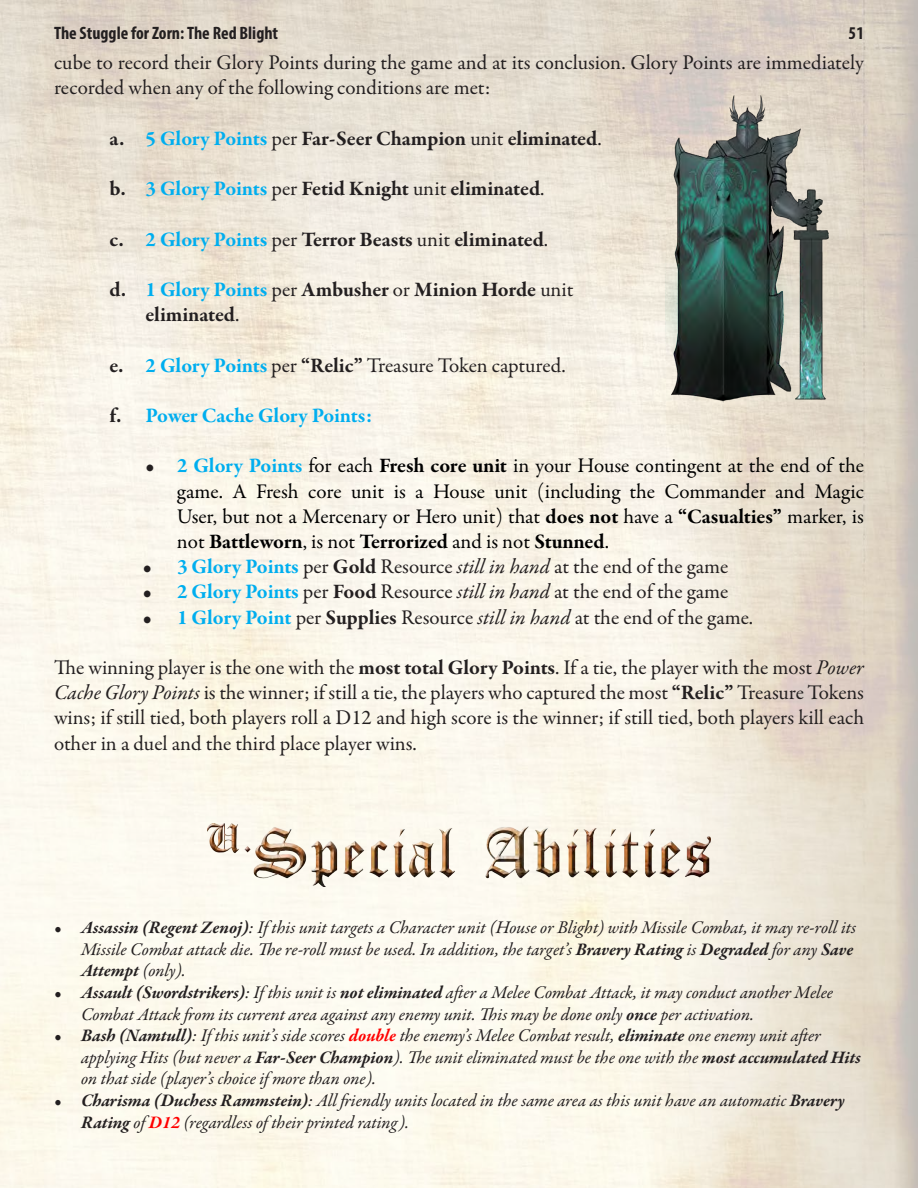
<style>
.page{position:relative;width:918px;height:1188px;background:#fff}
.page>*{position:absolute;margin:0;border:0;box-sizing:border-box;transform-origin:0 0}
.Paragraph_Style_6{font:21px/25.2px "Garamond Premr Pro";color:#231f20}
.Paragraph_Style_6-2{font:21px "Garamond Premr Pro";letter-spacing:-.005em;color:#000}
.Paragraph_Style_6-3{font:700 21px "Garamond Premr Pro";letter-spacing:-.01em;color:#231f20}
.Paragraph_Style_6-4{font:700 21px "Garamond Premr Pro";color:#000}
.Paragraph_Style_6-5{font:700 21px "Garamond Premr Pro";letter-spacing:-.01em;color:#00aeef}
.t1{font:italic 18px/21.6px "Garamond Premr Pro";letter-spacing:-.005em;color:#231f20}
.t2{font:700 condensed 18px "Myriad Pro";color:#231f20}
.s1{color:#00aeef}
.s2{font-weight:400}
.s3{font-weight:700}
.s4{font-weight:700;color:#00aeef}
.s5{color:#231f20}
.s6{font-style:italic}
.s7{font-weight:700;color:#f00}
</style>
<div class="page">
<img style="left:0;top:0;width:918px;height:1188px">
<img style="left:665px;top:95px;width:164px;height:307px">
<img style="left:208px;top:824px;width:502px;height:62px">
<p class="t2" style="left:54px;top:22px;width:226px">The Stuggle for Zorn: The Red Blight</p>
<p class="t2" style="left:849px;top:22px;width:17px">51</p>
<p class="Paragraph_Style_6" style="left:54px;top:51px;width:811px">cube to record their Glory Points during the game and at its conclusion. Glory Points are immediately recorded when any of the following conditions are met:</p>
<p class="Paragraph_Style_6-3" style="left:110px;top:125px;width:494px">a. <span class="s1">5 Glory Points</span> <span class="s2">per</span> Far-Seer Champion <span class="s2">unit</span> eliminated<span class="s2">.</span></p>
<p class="Paragraph_Style_6-3" style="left:110px;top:176px;width:437px">b. <span class="s1">3 Glory Points</span> <span class="s2">per</span> Fetid Knight <span class="s2">unit</span> eliminated<span class="s2">.</span></p>
<p class="Paragraph_Style_6-3" style="left:110px;top:226px;width:440px">c. <span class="s1">2 Glory Points</span> <span class="s2">per</span> Terror Beasts <span class="s2">unit</span> eliminated<span class="s2">.</span></p>
<p class="Paragraph_Style_6-3" style="left:110px;top:277px;width:466px">d. <span class="s1">1 Glory Points</span> <span class="s2">per</span> Ambusher <span class="s2">or</span> Minion Horde <span class="s2">unit</span></p>
<p class="Paragraph_Style_6-3" style="left:146px;top:302px;width:95px">eliminated<span class="s2">.</span></p>
<p class="Paragraph_Style_6" style="left:110px;top:353px;width:458px"><span class="s3">e.</span> <span class="s4">2 Glory Points</span> per <span class="s3">“Relic”</span> Treasure Token captured.</p>
<p class="Paragraph_Style_6-5" style="left:110px;top:403px;width:264px"><span class="s5">f.</span> Power Cache Glory Points:</p>
<p class="Paragraph_Style_6-2" style="left:145px;top:453px;width:720px"><span class="s5">•</span> <span class="s4">2 Glory Points</span> for each <span class="s3">Fresh core unit</span> in your House contingent at the end of the</p>
<p class="Paragraph_Style_6-2" style="left:177px;top:478px;width:688px">game. A Fresh core unit is a House unit (including the Commander and Magic</p>
<p class="Paragraph_Style_6-2" style="left:177px;top:504px;width:689px">User, but not a Mercenary or Hero unit) that <span class="s3">does not</span> have a <span class="s3">“Casualties”</span> marker, is</p>
<p class="Paragraph_Style_6-4" style="left:177px;top:529px;width:434px"><span class="s2">not</span> Battleworn<span class="s2">, is not</span> Terrorized <span class="s2">and is not</span> Stunned<span class="s2">.</span></p>
<p class="Paragraph_Style_6" style="left:143px;top:555px;width:587px">• <span class="s4">3 Glory Points</span> per <span class="s3">Gold</span> Resource <span class="s6">still in hand</span> at the end of the game</p>
<p class="Paragraph_Style_6" style="left:143px;top:580px;width:587px">• <span class="s4">2 Glory Points</span> per <span class="s3">Food</span> Resource <span class="s6">still in hand</span> at the end of the game</p>
<p class="Paragraph_Style_6" style="left:143px;top:605px;width:612px">• <span class="s4">1 Glory Point</span> per <span class="s3">Supplies</span> Resource <span class="s6">still in hand</span> at the end of the game.</p>
<p class="Paragraph_Style_6" style="left:54px;top:655px;width:812px;text-align:justify">The winning player is the one with the <span class="s3">most total Glory Points</span>. If a tie, the player with the most <span class="s6">Power Cache Glory Points</span> is the winner; if still a tie, the players who captured the most <span class="s3">“Relic”</span> Treasure Tokens wins; if still tied, both players roll a D12 and high score is the winner; if still tied, both players kill each other in a duel and the third place player wins.</p>
<p class="t1" style="left:81px;top:918px;width:777px;text-indent:-27px"><span class="s3">• Assassin (Regent Zenoj)</span>: If this unit targets a Character unit (House or Blight) with Missile Combat, it may re-roll its<br>Missile Combat attack die. The re-roll must be used. In addition, the target’s <span class="s3">Bravery Rating</span> is <span class="s3">Degraded</span> for any <span class="s3">Save<br>Attempt</span> (only).</p>
<p class="t1" style="left:81px;top:983px;width:754px;text-indent:-27px"><span class="s3">• Assault (Swordstrikers)</span>: If this unit is <span class="s3">not eliminated</span> after a Melee Combat Attack, it may conduct another Melee<br>Combat Attack from its current area against any enemy unit. This may be done only <span class="s3">once</span> per activation.</p>
<p class="t1" style="left:81px;top:1026px;width:781px;text-indent:-27px"><span class="s3">• Bash (Namtull)</span>: If this unit’s side scores <span class="s7">double</span> the enemy’s Melee Combat result, <span class="s3">eliminate</span> one enemy unit after applying Hits (but never a <span class="s3">Far-Seer Champion</span>). The unit eliminated must be the one with the <span class="s3">most accumulated Hits </span>on that side (player’s choice if more than one).</p>
<p class="t1" style="left:81px;top:1091px;width:765px;text-indent:-27px"><span class="s3">• Charisma (Duchess Rammstein)</span>: All friendly units located in the same area as this unit have an automatic <span class="s3">Bravery<br>Rating</span> of <span class="s7">D12</span> (regardless of their printed rating).</p>
</div>
